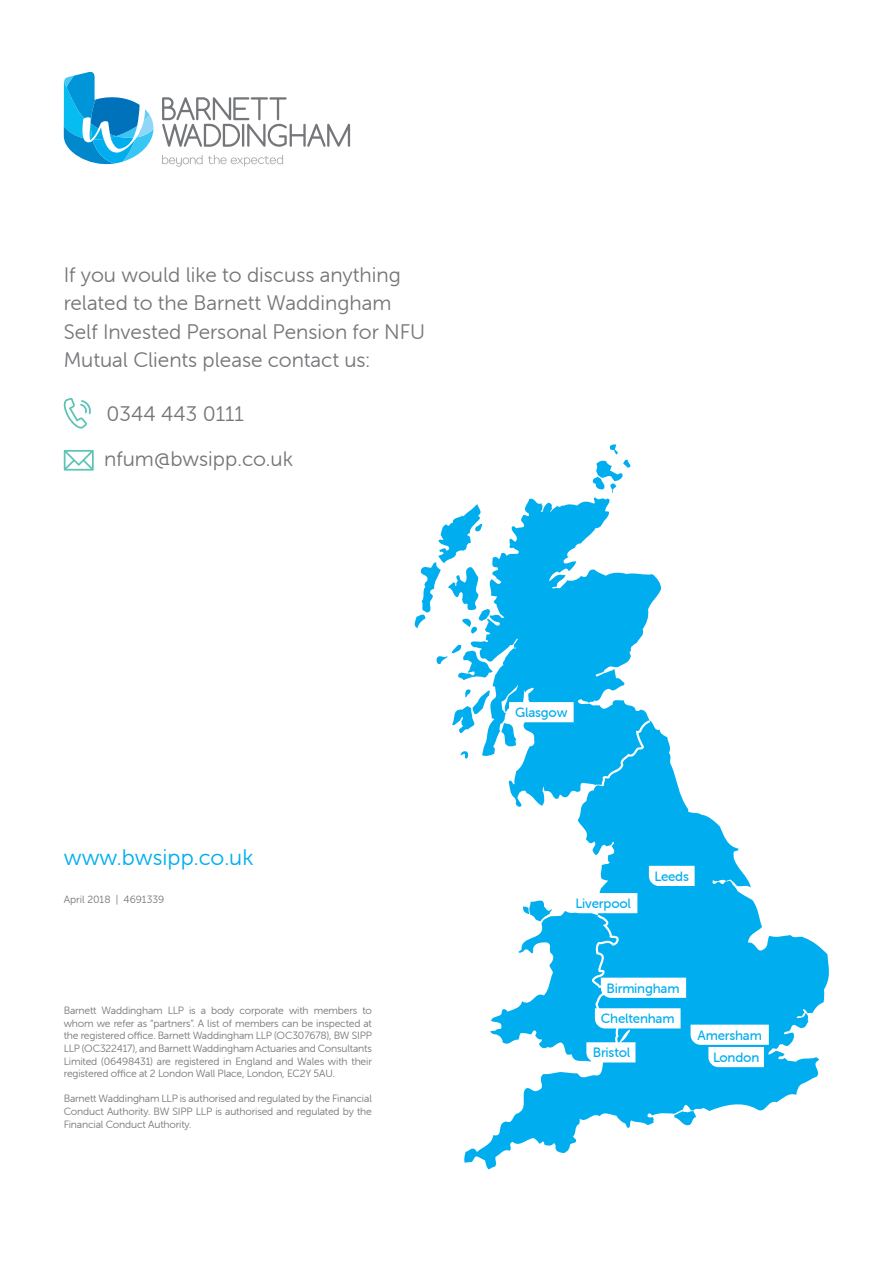
<style>
.page{position:relative;width:893px;height:1263px;background:#fff}
.page>*{position:absolute;margin:0;border:0;box-sizing:border-box;transform-origin:0 0}
.t1{font:22.5px "Museo Sans Rounded 300";color:#00aeef}
.t2{font:21px/28.5px "Museo Sans Rounded 300";color:#757679}
.t3{font:13.5px "Museo Sans Rounded 500";letter-spacing:-.015em;color:#00aeef}
.t4{font:10.5px/12.6px "Museo Sans Rounded 300";letter-spacing:-.015em;color:#757679;text-align:justify}
</style>
<div class="page">
<svg style="left:63px;top:398px;width:28px;height:31px"></svg>
<svg style="left:64px;top:450px;width:30px;height:21px"></svg>
<svg style="left:464px;top:497px;width:365px;height:672px"></svg>
<svg style="left:674px;top:1111px;width:22px;height:15px"></svg>
<svg style="left:592px;top:444px;width:39px;height:49px"></svg>
<svg style="left:523px;top:896px;width:29px;height:25px"></svg>
<svg style="left:452px;top:686px;width:39px;height:52px"></svg>
<svg style="left:436px;top:644px;width:57px;height:36px"></svg>
<svg style="left:414px;top:504px;width:76px;height:129px"></svg>
<svg style="left:460px;top:750px;width:10px;height:12px"></svg>
<svg style="left:691px;top:1025px;width:78px;height:42px"></svg>
<svg style="left:595px;top:1008px;width:86px;height:20px"></svg>
<svg style="left:601px;top:978px;width:85px;height:20px"></svg>
<svg style="left:569px;top:893px;width:68px;height:20px"></svg>
<svg style="left:649px;top:866px;width:46px;height:20px"></svg>
<svg style="left:501px;top:702px;width:73px;height:46px"></svg>
<svg style="left:162px;top:155px;width:121px;height:12px"></svg>
<svg style="left:162px;top:97px;width:188px;height:50px"></svg>
<svg style="left:64px;top:72px;width:89px;height:93px"></svg>
<svg style="left:586px;top:1042px;width:49px;height:20px"></svg>
<h2 class="t2" style="left:64px;top:260px;width:363px">If you would like to discuss anything related to the Barnett Waddingham Self Invested Personal Pension for NFU Mutual Clients please contact us:</h2>
<h2 class="t2" style="left:104px;top:391px;width:190px;line-height:45px">0344 443 0111 nfum@bwsipp.co.uk</h2>
<h1 class="t1" style="left:64px;top:845px;width:191px">www.bwsipp.co.uk</h1>
<p class="t4" style="left:64px;top:893px;width:102px">April 2018 | 4691339</p>
<p class="t4" style="left:64px;top:1004px;width:310px">Barnett Waddingham LLP is a body corporate with members to whom we refer as “partners”. A list of members can be inspected at the registered office. Barnett Waddingham LLP (OC307678), BW SIPP LLP (OC322417), and Barnett Waddingham Actuaries and Consultants Limited (06498431) are registered in England and Wales with their registered office at 2 London Wall Place, London, EC2Y 5AU.</p>
<p class="t4" style="left:64px;top:1092px;width:310px">Barnett Waddingham LLP is authorised and regulated by the Financial Conduct Authority. BW SIPP LLP is authorised and regulated by the Financial Conduct Authority.</p>
<p class="t3" style="left:515px;top:705px;width:54px">Glasgow</p>
<p class="t3" style="left:576px;top:896px;width:57px">Liverpool</p>
<p class="t3" style="left:654px;top:869px;width:36px">Leeds</p>
<p class="t3" style="left:607px;top:981px;width:74px">Birmingham</p>
<p class="t3" style="left:601px;top:1011px;width:75px">Cheltenham</p>
<p class="t3" style="left:593px;top:1045px;width:39px">Bristol</p>
<p class="t3" style="left:697px;top:1028px;width:66px">Amersham</p>
<p class="t3" style="left:713px;top:1050px;width:48px">London</p>
</div>
